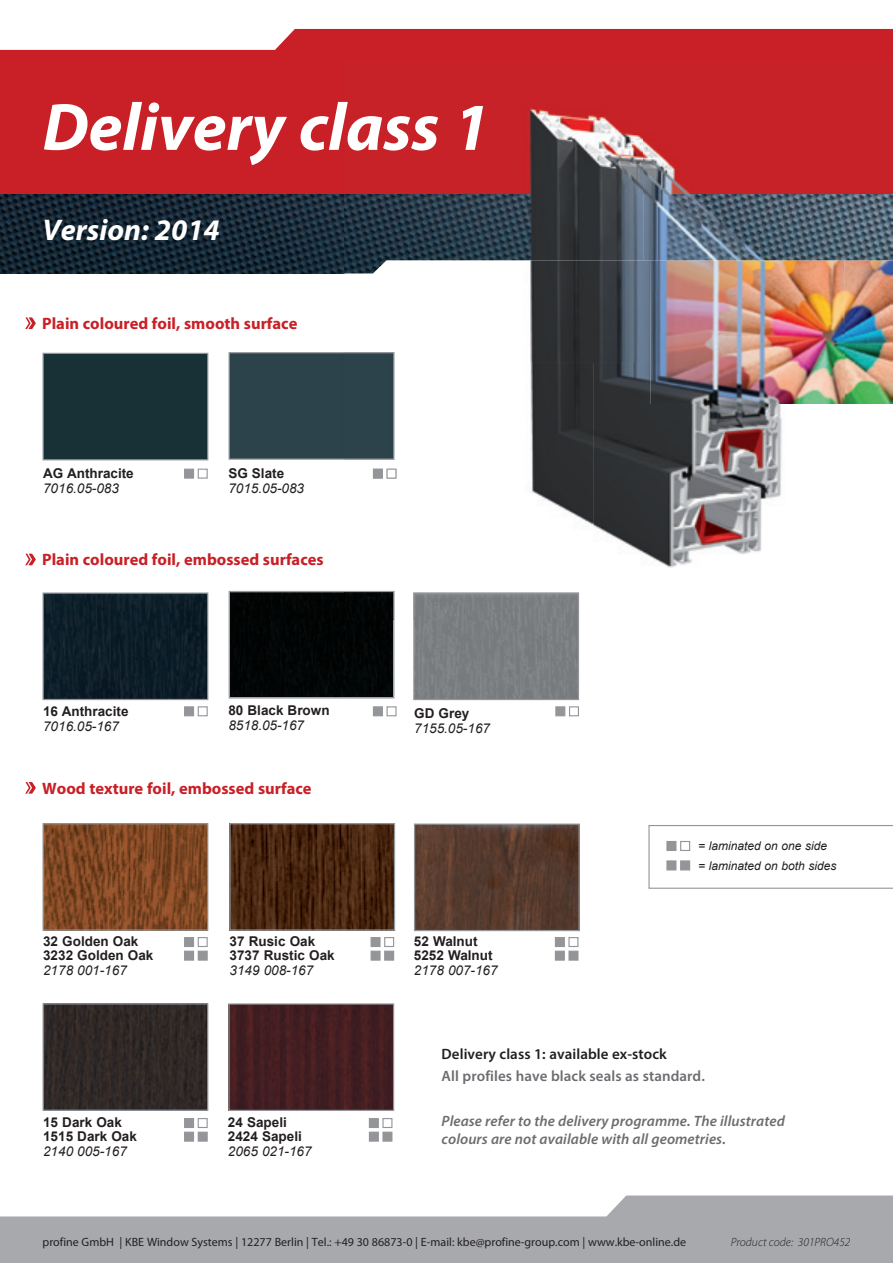
<style>
.page{position:relative;width:893px;height:1263px;background:#fff}
.page>*{position:absolute;margin:0;border:0;box-sizing:border-box;transform-origin:0 0}
.t1{font:italic 700 67.5px "Myriad Pro";color:#fff}
.t2{font:italic 700 30px "Myriad Pro";color:#fff}
.t3{font:700 16.5px "Myriad Pro";color:#c82026}
.t4{font:italic 600 15px/18px "Myriad Pro";letter-spacing:.005em;color:#6c6d70}
.t5{font:600 15px "Myriad Pro";letter-spacing:.005em;color:#6c6d70}
.t6{font:600 15px "Myriad Pro";letter-spacing:.005em;color:#231f20}
.t7{font:700 13.5px/13.5px "Arial";color:#231f20}
.t8{font:italic 13.5px "Arial";color:#231f20}
.t9{font:12px "Myriad Pro";color:#231f20}
.t10{font:italic 12px/19.5px "Arial";color:#231f20}
.t11{font:italic 300 12px "Myriad Pro";color:#231f20}
</style>
<div class="page">
<img style="left:0;top:193px;width:344px;height:80px">
<div style="left:0;top:13px;width:893px;height:180px;background:#c82026"></div>
<svg style="left:0;top:13px;width:893px;height:37px"></svg>
<svg style="left:0;top:1195px;width:893px;height:68px"></svg>
<img style="left:45px;top:825px;width:161px;height:104px">
<div style="left:43px;top:823px;width:165px;height:108px;border:1px solid #939598"></div>
<div style="left:413px;top:620px;width:166px;height:80px;background:#7c7f81"></div>
<div style="left:45px;top:355px;width:161px;height:103px;background:#173136"></div>
<div style="left:43px;top:353px;width:165px;height:107px;border:1px solid #939598"></div>
<div style="left:229px;top:352px;width:115px;height:108px;background:#2c434c"></div>
<div style="left:45px;top:594px;width:161px;height:104px;background:#0d1e29"></div>
<div style="left:43px;top:592px;width:165px;height:108px;border:1px solid #939598"></div>
<div style="left:229px;top:591px;width:165px;height:107px;background:#020505"></div>
<img style="left:45px;top:1005px;width:161px;height:104px">
<div style="left:43px;top:1003px;width:165px;height:108px;border:1px solid #949aa0"></div>
<img style="left:231px;top:825px;width:162px;height:104px">
<div style="left:229px;top:823px;width:166px;height:108px;border:1px solid #949aa0"></div>
<img style="left:416px;top:825px;width:162px;height:104px">
<div style="left:414px;top:823px;width:166px;height:108px;border:1px solid #939598"></div>
<img style="left:230px;top:1005px;width:162px;height:104px">
<div style="left:228px;top:1003px;width:166px;height:108px;border:1px solid #939598"></div>
<div style="left:198px;top:469px;width:10px;height:10px;border:1px solid #939598"></div>
<div style="left:184px;top:469px;width:10px;height:10px;background:#939598;border:1px solid #939598"></div>
<div style="left:198px;top:706px;width:10px;height:10px;border:1px solid #939598"></div>
<div style="left:184px;top:706px;width:10px;height:10px;background:#939598;border:1px solid #939598"></div>
<div style="left:198px;top:937px;width:10px;height:10px;border:1px solid #939598"></div>
<div style="left:184px;top:937px;width:10px;height:10px;background:#939598"></div>
<div style="left:198px;top:1118px;width:10px;height:10px;border:1px solid #939598"></div>
<div style="left:184px;top:1118px;width:10px;height:10px;background:#939598"></div>
<div style="left:382px;top:1118px;width:10px;height:10px;border:1px solid #939598"></div>
<div style="left:369px;top:1118px;width:10px;height:10px;background:#939598"></div>
<div style="left:384px;top:937px;width:10px;height:10px;border:1px solid #939598"></div>
<div style="left:371px;top:937px;width:10px;height:10px;background:#939598;border:1px solid #939598"></div>
<div style="left:568px;top:937px;width:10px;height:10px;border:1px solid #939598"></div>
<div style="left:555px;top:937px;width:10px;height:10px;background:#939598"></div>
<div style="left:198px;top:951px;width:10px;height:10px;background:#939598;border:1px solid #939598"></div>
<div style="left:184px;top:951px;width:10px;height:10px;background:#939598;border:1px solid #939598"></div>
<div style="left:198px;top:1131px;width:10px;height:11px;background:#939598;border:1px solid #939598"></div>
<div style="left:184px;top:1131px;width:10px;height:11px;background:#939598;border:1px solid #939598"></div>
<div style="left:382px;top:1131px;width:10px;height:11px;background:#939598;border:1px solid #939598"></div>
<div style="left:369px;top:1131px;width:10px;height:11px;background:#939598;border:1px solid #939598"></div>
<div style="left:384px;top:951px;width:10px;height:10px;background:#939598;border:1px solid #939598"></div>
<div style="left:371px;top:951px;width:10px;height:10px;background:#939598;border:1px solid #939598"></div>
<div style="left:568px;top:951px;width:10px;height:10px;background:#939598;border:1px solid #939598"></div>
<div style="left:555px;top:951px;width:10px;height:10px;background:#939598;border:1px solid #939598"></div>
<div style="left:386px;top:706px;width:11px;height:10px;border:1px solid #939598"></div>
<div style="left:373px;top:706px;width:10px;height:10px;background:#939598;border:1px solid #939598"></div>
<div style="left:569px;top:706px;width:10px;height:10px;border:1px solid #939598"></div>
<div style="left:555px;top:706px;width:10px;height:10px;background:#939598;border:1px solid #939598"></div>
<img style="left:344px;top:260px;width:306px;height:103px">
<img style="left:394px;top:363px;width:388px;height:257px">
<img style="left:344px;top:352px;width:50px;height:239px">
<img style="left:650px;top:260px;width:243px;height:144px">
<img style="left:344px;top:108px;width:300px;height:165px">
<img style="left:643px;top:108px;width:250px;height:152px">
<img style="left:413px;top:592px;width:166px;height:28px">
<div style="left:344px;top:353px;width:49px;height:105px;background:#2c434c"></div>
<img style="left:344px;top:591px;width:50px;height:29px">
<svg style="left:373px;top:469px;width:24px;height:10px"></svg>
<svg style="left:25px;top:317px;width:11px;height:12px"></svg>
<svg style="left:25px;top:554px;width:11px;height:11px"></svg>
<svg style="left:25px;top:782px;width:11px;height:12px"></svg>
<svg style="left:648px;top:825px;width:245px;height:64px"></svg>
<div style="left:680px;top:860px;width:10px;height:10px;background:#939598;border:1px solid #939598"></div>
<div style="left:680px;top:841px;width:10px;height:10px;border:1px solid #939598"></div>
<div style="left:666px;top:841px;width:10px;height:10px;background:#939598;border:1px solid #939598"></div>
<div style="left:666px;top:860px;width:10px;height:10px;background:#939598;border:1px solid #939598"></div>
<h1 class="t1" style="left:43px;top:83px;width:449px">Delivery class 1</h1>
<h2 class="t2" style="left:43px;top:211px;width:179px">Version: 2014</h2>
<p class="t3" style="left:42px;top:313px;width:257px">Plain coloured foil, smooth surface</p>
<p class="t7" style="left:43px;top:467px;width:92px">AG Anthracite</p>
<p class="t8" style="left:43px;top:479px;width:77px">7016.05-083</p>
<p class="t7" style="left:228px;top:467px;width:57px">SG Slate</p>
<p class="t8" style="left:228px;top:479px;width:77px">7015.05-083</p>
<p class="t3" style="left:42px;top:549px;width:283px">Plain coloured foil, embossed surfaces</p>
<p class="t7" style="left:43px;top:704px;width:87px">16 Anthracite</p>
<p class="t8" style="left:43px;top:717px;width:77px">7016.05-167</p>
<p class="t7" style="left:228px;top:704px;width:103px">80 Black Brown</p>
<p class="t8" style="left:228px;top:717px;width:77px">8518.05-167</p>
<p class="t3" style="left:42px;top:777px;width:271px">Wood texture foil, embossed surface</p>
<p class="t7" style="left:43px;top:935px;width:112px">32 Golden Oak<br>3232 Golden Oak</p>
<p class="t8" style="left:43px;top:962px;width:85px">2178 001-167</p>
<p class="t7" style="left:43px;top:1116px;width:95px">15 Dark Oak<br>1515 Dark Oak</p>
<p class="t8" style="left:43px;top:1143px;width:85px">2140 005-167</p>
<p class="t7" style="left:230px;top:935px;width:107px">37 Rusic Oak<br>3737 Rustic Oak</p>
<p class="t8" style="left:230px;top:962px;width:85px">3149 008-167</p>
<p class="t7" style="left:228px;top:1116px;width:75px">24 Sapeli<br>2424 Sapeli</p>
<p class="t8" style="left:228px;top:1143px;width:85px">2065 021-167</p>
<p class="t7" style="left:414px;top:707px;width:57px">GD Grey</p>
<p class="t8" style="left:414px;top:720px;width:77px">7155.05-167</p>
<p class="t7" style="left:414px;top:935px;width:80px">52 Walnut<br>5252 Walnut</p>
<p class="t8" style="left:414px;top:962px;width:85px">2178 007-167</p>
<p class="t10" style="left:698px;top:836px;width:140px">= laminated on one side = laminated on both sides</p>
<p class="t6" style="left:442px;top:1044px;width:227px">Delivery class 1: available ex-stock</p>
<p class="t5" style="left:442px;top:1066px;width:265px">All profiles have black seals as standard.</p>
<p class="t4" style="left:442px;top:1112px;width:345px">Please refer to the delivery programme. The illustrated colours are not available with all geometries.</p>
<p class="t9" style="left:43px;top:1234px;width:645px">profine GmbH | KBE Window Systems | 12277 Berlin | Tel.: +49 30 86873-0 | E-mail: kbe@profine-group.com | www.kbe-online.de</p>
<p class="t11" style="left:731px;top:1234px;width:121px">Product code: 301PRO452</p>
</div>
